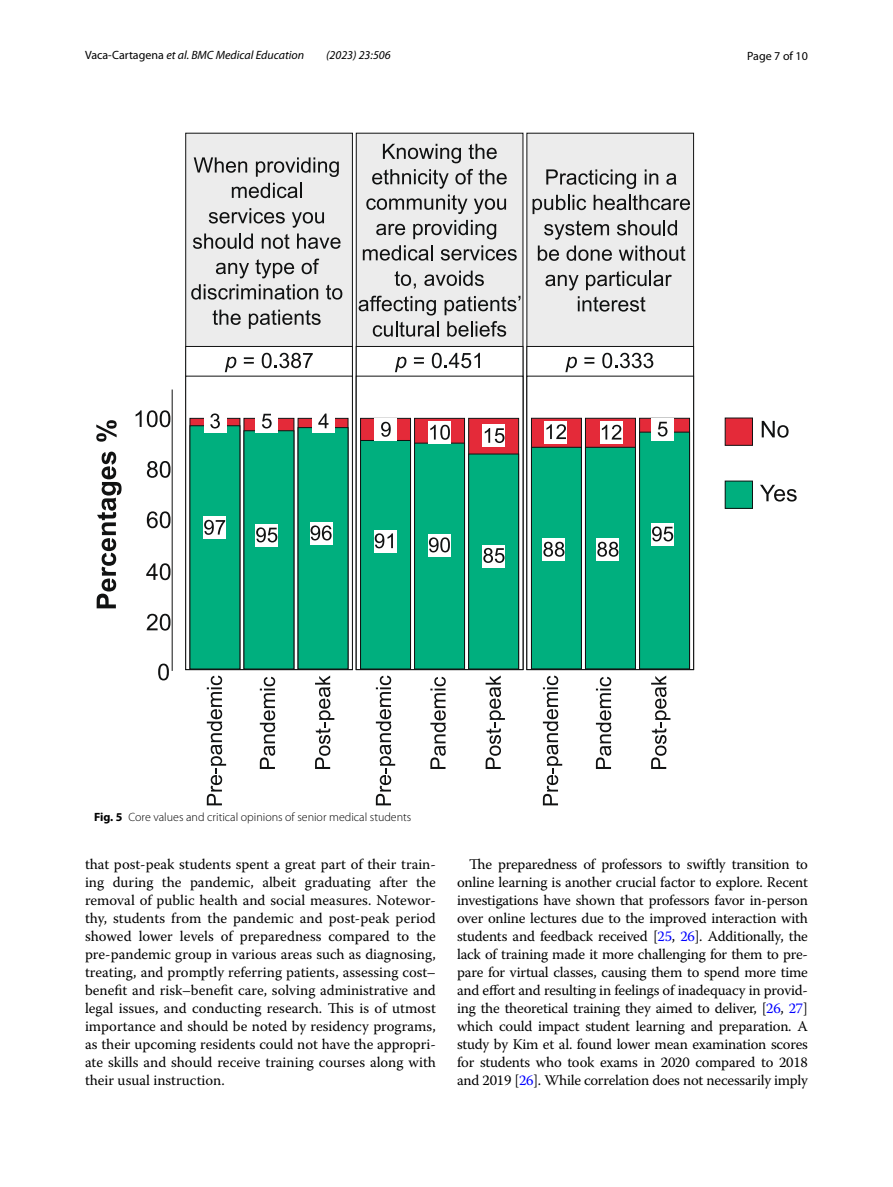
<style>
.page{position:relative;width:893px;height:1187px;background:#fff}
.page>*{position:absolute;margin:0;border:0;box-sizing:border-box;transform-origin:0 0}
.t1{font:14.7px/18px "Warnock Pro";letter-spacing:-.005em;color:#000;text-align:justify}
.t2{font:300 12px "Myriad Pro";color:#000}
.t3{font:italic 12px "Myriad Pro";color:#000}
.t4{font:12px "Myriad Pro";color:#000}
.s1{font-style:normal}
.s2{font-weight:700}
.s3{color:#00f}
</style>
<div class="page">
<div style="left:186px;top:133px;width:166px;height:536px;background:#ececec"></div>
<div style="left:185px;top:346px;width:168px;height:323px;background:#fff;border:1px solid #111212"></div>
<div style="left:185px;top:376px;width:168px;height:293px;background:#fff"></div>
<div style="left:356px;top:133px;width:167px;height:536px;background:#ececec"></div>
<div style="left:356px;top:346px;width:167px;height:323px;background:#fff;border:1px solid #111212"></div>
<div style="left:356px;top:376px;width:167px;height:293px;background:#fff"></div>
<div style="left:527px;top:133px;width:167px;height:536px;background:#ececec"></div>
<div style="left:527px;top:346px;width:167px;height:323px;background:#fff;border:1px solid #111212"></div>
<div style="left:527px;top:376px;width:167px;height:293px;background:#fff"></div>
<svg style="left:172px;top:389px;width:581px;height:282px"></svg>
<svg style="left:97px;top:451px;width:25px;height:157px"></svg>
<svg style="left:96px;top:420px;width:21px;height:21px"></svg>
<svg style="left:136px;top:410px;width:34px;height:17px"></svg>
<svg style="left:147px;top:461px;width:23px;height:17px"></svg>
<svg style="left:147px;top:511px;width:23px;height:17px"></svg>
<svg style="left:146px;top:563px;width:24px;height:17px"></svg>
<svg style="left:147px;top:613px;width:23px;height:17px"></svg>
<svg style="left:158px;top:663px;width:11px;height:17px"></svg>
<svg style="left:762px;top:421px;width:27px;height:16px"></svg>
<svg style="left:760px;top:484px;width:37px;height:17px"></svg>
<svg style="left:194px;top:157px;width:53px;height:16px"></svg>
<svg style="left:256px;top:157px;width:83px;height:20px"></svg>
<svg style="left:232px;top:183px;width:70px;height:15px"></svg>
<svg style="left:193px;top:208px;width:148px;height:41px"></svg>
<svg style="left:216px;top:263px;width:33px;height:15px"></svg>
<svg style="left:255px;top:259px;width:39px;height:19px"></svg>
<svg style="left:302px;top:258px;width:17px;height:16px"></svg>
<svg style="left:191px;top:284px;width:127px;height:15px"></svg>
<svg style="left:326px;top:284px;width:16px;height:15px"></svg>
<svg style="left:213px;top:309px;width:28px;height:16px"></svg>
<svg style="left:249px;top:309px;width:72px;height:20px"></svg>
<svg style="left:383px;top:144px;width:78px;height:19px"></svg>
<svg style="left:469px;top:144px;width:28px;height:15px"></svg>
<svg style="left:366px;top:169px;width:141px;height:45px"></svg>
<svg style="left:376px;top:224px;width:29px;height:11px"></svg>
<svg style="left:413px;top:220px;width:83px;height:19px"></svg>
<svg style="left:363px;top:245px;width:70px;height:15px"></svg>
<svg style="left:441px;top:245px;width:76px;height:15px"></svg>
<svg style="left:395px;top:271px;width:21px;height:18px"></svg>
<svg style="left:424px;top:270px;width:60px;height:16px"></svg>
<svg style="left:359px;top:296px;width:77px;height:19px"></svg>
<svg style="left:445px;top:296px;width:75px;height:19px"></svg>
<svg style="left:373px;top:321px;width:66px;height:16px"></svg>
<svg style="left:447px;top:321px;width:59px;height:16px"></svg>
<svg style="left:546px;top:169px;width:90px;height:20px"></svg>
<svg style="left:645px;top:169px;width:13px;height:15px"></svg>
<svg style="left:666px;top:173px;width:10px;height:12px"></svg>
<svg style="left:533px;top:195px;width:53px;height:19px"></svg>
<svg style="left:594px;top:195px;width:96px;height:15px"></svg>
<svg style="left:538px;top:220px;width:147px;height:41px"></svg>
<svg style="left:545px;top:275px;width:34px;height:15px"></svg>
<svg style="left:586px;top:271px;width:86px;height:19px"></svg>
<svg style="left:578px;top:296px;width:67px;height:15px"></svg>
<svg style="left:225px;top:357px;width:11px;height:15px"></svg>
<svg style="left:244px;top:357px;width:10px;height:6px"></svg>
<svg style="left:262px;top:353px;width:51px;height:15px"></svg>
<svg style="left:395px;top:357px;width:11px;height:15px"></svg>
<svg style="left:414px;top:357px;width:10px;height:6px"></svg>
<svg style="left:432px;top:353px;width:48px;height:15px"></svg>
<svg style="left:565px;top:357px;width:12px;height:15px"></svg>
<svg style="left:584px;top:357px;width:10px;height:6px"></svg>
<svg style="left:602px;top:353px;width:51px;height:15px"></svg>
<svg style="left:207px;top:675px;width:19px;height:130px"></svg>
<svg style="left:260px;top:676px;width:15px;height:93px"></svg>
<svg style="left:315px;top:675px;width:19px;height:94px"></svg>
<svg style="left:376px;top:675px;width:19px;height:130px"></svg>
<svg style="left:430px;top:676px;width:16px;height:93px"></svg>
<svg style="left:486px;top:675px;width:19px;height:94px"></svg>
<svg style="left:543px;top:675px;width:19px;height:130px"></svg>
<svg style="left:596px;top:676px;width:15px;height:93px"></svg>
<svg style="left:651px;top:675px;width:19px;height:94px"></svg>
<div style="left:204px;top:410px;width:22px;height:22px;background:#fff"></div>
<div style="left:203px;top:516px;width:23px;height:23px;background:#fff"></div>
<svg style="left:210px;top:413px;width:10px;height:15px"></svg>
<svg style="left:204px;top:520px;width:21px;height:15px"></svg>
<div style="left:255px;top:410px;width:23px;height:22px;background:#fff"></div>
<div style="left:255px;top:524px;width:23px;height:23px;background:#fff"></div>
<svg style="left:262px;top:414px;width:10px;height:14px"></svg>
<svg style="left:256px;top:527px;width:21px;height:15px"></svg>
<div style="left:312px;top:410px;width:23px;height:22px;background:#fff"></div>
<div style="left:310px;top:522px;width:22px;height:23px;background:#fff"></div>
<svg style="left:318px;top:413px;width:10px;height:15px"></svg>
<svg style="left:311px;top:525px;width:21px;height:15px"></svg>
<div style="left:375px;top:418px;width:22px;height:23px;background:#fff"></div>
<div style="left:374px;top:530px;width:23px;height:22px;background:#fff"></div>
<svg style="left:381px;top:422px;width:10px;height:15px"></svg>
<svg style="left:375px;top:533px;width:18px;height:15px"></svg>
<div style="left:428px;top:421px;width:23px;height:23px;background:#fff"></div>
<div style="left:428px;top:534px;width:23px;height:23px;background:#fff"></div>
<svg style="left:430px;top:425px;width:20px;height:15px"></svg>
<svg style="left:429px;top:537px;width:21px;height:15px"></svg>
<div style="left:483px;top:424px;width:22px;height:23px;background:#fff"></div>
<div style="left:483px;top:544px;width:22px;height:23px;background:#fff"></div>
<svg style="left:485px;top:428px;width:19px;height:15px"></svg>
<svg style="left:483px;top:548px;width:21px;height:15px"></svg>
<div style="left:544px;top:421px;width:23px;height:22px;background:#fff"></div>
<div style="left:543px;top:538px;width:22px;height:23px;background:#fff"></div>
<svg style="left:546px;top:424px;width:20px;height:15px"></svg>
<svg style="left:543px;top:541px;width:21px;height:15px"></svg>
<div style="left:600px;top:421px;width:22px;height:23px;background:#fff"></div>
<div style="left:597px;top:538px;width:22px;height:23px;background:#fff"></div>
<svg style="left:602px;top:425px;width:19px;height:14px"></svg>
<svg style="left:597px;top:541px;width:21px;height:15px"></svg>
<div style="left:651px;top:418px;width:23px;height:22px;background:#fff"></div>
<div style="left:651px;top:523px;width:23px;height:23px;background:#fff"></div>
<svg style="left:658px;top:422px;width:9px;height:14px"></svg>
<svg style="left:652px;top:526px;width:21px;height:15px"></svg>
<p class="t3" style="left:85px;top:48px;width:221px"><span class="s1">Vaca‑Cartagena</span> et al. BMC Medical Education</p>
<p class="t3" style="left:326px;top:48px;width:66px">(2023) 23:506</p>
<p class="t4" style="left:747px;top:48px;width:62px">Page 7 of 10</p>
<p class="t2" style="left:94px;top:809px;width:319px"><span class="s2">Fig. 5</span> Core values and critical opinions of senior medical students</p>
<p class="t1" style="left:85px;top:855px;width:352px">that post-peak students spent a great part of their train&shy;ing during the pandemic, albeit graduating after the removal of public health and social measures. Notewor&shy;thy, students from the pandemic and post-peak period showed lower levels of preparedness compared to the pre-pandemic group in various areas such as diagnosing, treating, and promptly referring patients, assessing cost– benefit and risk–benefit care, solving administrative and legal issues, and conducting research. This is of utmost importance and should be noted by residency programs, as their upcoming residents could not have the appropri&shy;ate skills and should receive training courses along with their usual instruction.</p>
<p class="t1" style="left:457px;top:855px;width:352px;text-indent:12px">The preparedness of professors to swiftly transition to online learning is another crucial factor to explore. Recent investigations have shown that professors favor in-person over online lectures due to the improved interaction with students and feedback received [<span class="s3">25</span>, <span class="s3">26</span>]. Additionally, the lack of training made it more challenging for them to pre&shy;pare for virtual classes, causing them to spend more time and effort and resulting in feelings of inadequacy in provid&shy;ing the theoretical training they aimed to deliver, [<span class="s3">26</span>, <span class="s3">27</span>] which could impact student learning and preparation. A study by Kim et al. found lower mean examination scores for students who took exams in 2020 compared to 2018 and 2019 [<span class="s3">26</span>]. While correlation does not necessarily imply</p>
</div>
